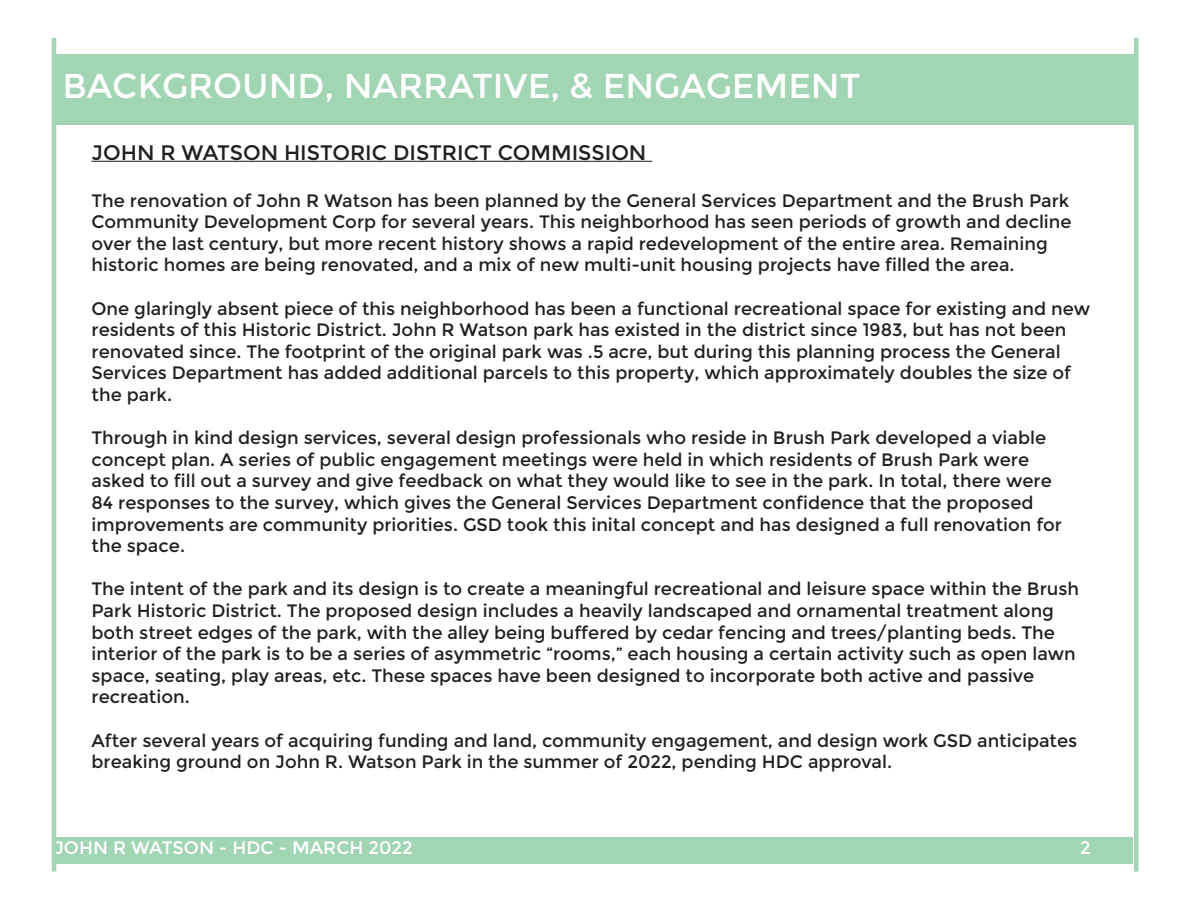
<style>
.page{position:relative;width:1188px;height:918px;background:#fff}
.page>*{position:absolute;margin:0;border:0;box-sizing:border-box;transform-origin:0 0}
.t1{font:34.5px "Montserrat";color:#fff}
.t2{font:21px "Montserrat";color:#231f20}
.t3{font:18px/21.6px "Montserrat";color:#231f20}
.t4{font:18px "Montserrat";color:#fff}
</style>
<div class="page">
<div style="left:55px;top:837px;width:1078px;height:26px;background:#a2d5b4"></div>
<div style="left:54px;top:54px;width:1080px;height:70px;background:#a2d5b4"></div>
<hr style="left:52px;top:38px;width:4px;height:834px;background:#a2d5b4">
<hr style="left:1134px;top:38px;width:4px;height:834px;background:#a2d5b4">
<hr style="left:92px;top:161px;width:560px;height:1px;background:#231f20">
<p class="t1" style="left:63px;top:66px;width:799px">BACKGROUND, NARRATIVE, &amp; ENGAGEMENT</p>
<p class="t2" style="left:92px;top:140px;width:557px">JOHN R WATSON HISTORIC DISTRICT COMMISSION</p>
<p class="t3" style="left:92px;top:190px;width:982px">The renovation of John R Watson has been planned by the General Services Department and the Brush Park Community Development Corp for several years. This neighborhood has seen periods of growth and decline over the last century, but more recent history shows a rapid redevelopment of the entire area. Remaining historic homes are being renovated, and a mix of new multi-unit housing projects have filled the area.</p>
<p class="t3" style="left:92px;top:298px;width:1000px">One glaringly absent piece of this neighborhood has been a functional recreational space for existing and new residents of this Historic District. John R Watson park has existed in the district since 1983, but has not been renovated since. The footprint of the original park was .5 acre, but during this planning process the General Services Department has added additional parcels to this property, which approximately doubles the size of the park.</p>
<p class="t3" style="left:92px;top:427px;width:972px">Through in kind design services, several design professionals who reside in Brush Park developed a viable concept plan. A series of public engagement meetings were held in which residents of Brush Park were asked to fill out a survey and give feedback on what they would like to see in the park. In total, there were 84 responses to the survey, which gives the General Services Department confidence that the proposed improvements are community priorities. GSD took this inital concept and has designed a full renovation for the space.</p>
<p class="t3" style="left:92px;top:578px;width:989px">The intent of the park and its design is to create a meaningful recreational and leisure space within the Brush Park Historic District. The proposed design includes a heavily landscaped and ornamental treatment along both street edges of the park, with the alley being buffered by cedar fencing and trees/planting beds. The interior of the park is to be a series of asymmetric “rooms,” each housing a certain activity such as open lawn space, seating, play areas, etc. These spaces have been designed to incorporate both active and passive recreation.</p>
<p class="t3" style="left:92px;top:730px;width:987px">After several years of acquiring funding and land, community engagement, and design work GSD anticipates breaking ground on John R. Watson Park in the summer of 2022, pending HDC approval.</p>
<p class="t4" style="left:54px;top:838px;width:360px">JOHN R WATSON - HDC - MARCH 2022</p>
<p class="t4" style="left:1080px;top:838px;width:12px">2</p>
</div>
